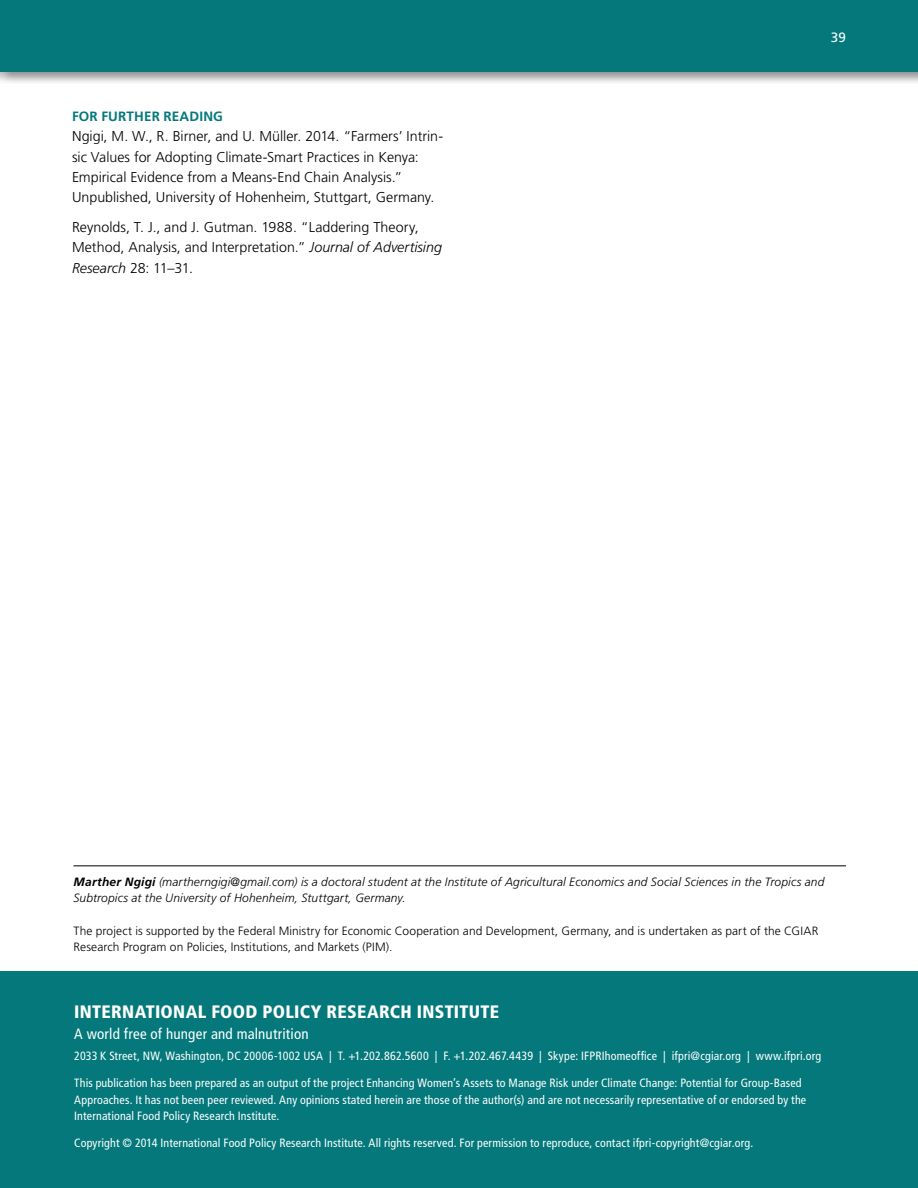
<style>
.page{position:relative;width:918px;height:1188px;background:#fff}
.page>*{position:absolute;margin:0;border:0;box-sizing:border-box;transform-origin:0 0}
.t1{font:900 condensed 18px "Frutiger LT Std";letter-spacing:.015em;color:#fff}
.t2{font:condensed 15px "Frutiger LT Std";letter-spacing:.015em;color:#fff}
.body{font:300 14.25px/20.2px "Frutiger LT Std";color:#000}
.head_ffr{font:700 13.5px "Frutiger LT Std";letter-spacing:.01em;color:#04787a}
.folio{font:13.5px "Frutiger LT Std";color:#fff}
.t3{font:condensed 12px/16.5px "Frutiger LT Std";letter-spacing:.015em;color:#fff}
.author_bio{font:italic 300 12px/16.5px "Frutiger LT Std";letter-spacing:.01em;color:#000}
.t4{font:300 12px/16.5px "Frutiger LT Std";letter-spacing:.005em;color:#000}
.s1{font-style:italic}
.s2{font-weight:700}
</style>
<div class="page">
<div style="left:0;top:0;width:918px;height:85px;background:#000;opacity:.25"></div>
<div style="left:0;top:0;width:918px;height:72px;background:#04787a"></div>
<div style="left:0;top:971px;width:918px;height:217px;background:#04787a"></div>
<hr style="left:73px;top:865px;width:773px;height:1px;background:#000">
<p class="head_ffr" style="left:72px;top:109px;width:153px">FOR FURTHER READING</p>
<p class="body" style="left:72px;top:127px;width:373px">Ngigi, M. W., R. Birner, and U. Müller. 2014. “Farmers’ Intrin&shy;sic Values for Adopting Climate-Smart Practices in Kenya:<br>Empirical Evidence from a Means-End Chain Analysis.” Unpublished, University of Hohenheim, Stuttgart, Germany.</p>
<p class="body" style="left:72px;top:217px;width:371px">Reynolds, T. J., and J. Gutman. 1988. “Laddering Theory,<br>Method, Analysis, and Interpretation.” <span class="s1">Journal of Advertising<br>Research</span> 28: 11–31.</p>
<p class="folio" style="left:831px;top:29px;width:17px">39</p>
<p class="author_bio" style="left:73px;top:873px;width:752px"><span class="s2">Marther Ngigi</span> (martherngigi@gmail.com) is a doctoral student at the Institute of Agricultural Economics and Social Sciences in the Tropics and<br>Subtropics at the University of Hohenheim, Stuttgart, Germany.</p>
<p class="t4" style="left:74px;top:922px;width:746px">The project is supported by the Federal Ministry for Economic Cooperation and Development, Germany, and is undertaken as part of the CGIAR<br>Research Program on Policies, Institutions, and Markets (PIM).</p>
<h1 class="t1" style="left:74px;top:1001px;width:426px">INTERNATIONAL FOOD POLICY RESEARCH INSTITUTE</h1>
<p class="t2" style="left:74px;top:1025px;width:236px">A world free of hunger and malnutrition</p>
<p class="t3" style="left:74px;top:1048px;width:749px">2033 K Street, NW, Washington, DC 20006-1002 USA | T. +1.202.862.5600 | F. +1.202.467.4439 | Skype: IFPRIhomeoffice | ifpri@cgiar.org | www.ifpri.org</p>
<p class="t3" style="left:74px;top:1075px;width:734px">This publication has been prepared as an output of the project Enhancing Women’s Assets to Manage Risk under Climate Change: Potential for Group-Based<br>Approaches. It has not been peer reviewed. Any opinions stated herein are those of the author(s) and are not necessarily representative of or endorsed by the<br>International Food Policy Research Institute.</p>
<p class="t3" style="left:74px;top:1135px;width:681px">Copyright © 2014 International Food Policy Research Institute. All rights reserved. For permission to reproduce, contact ifpri-copyright@cgiar.org.</p>
</div>
